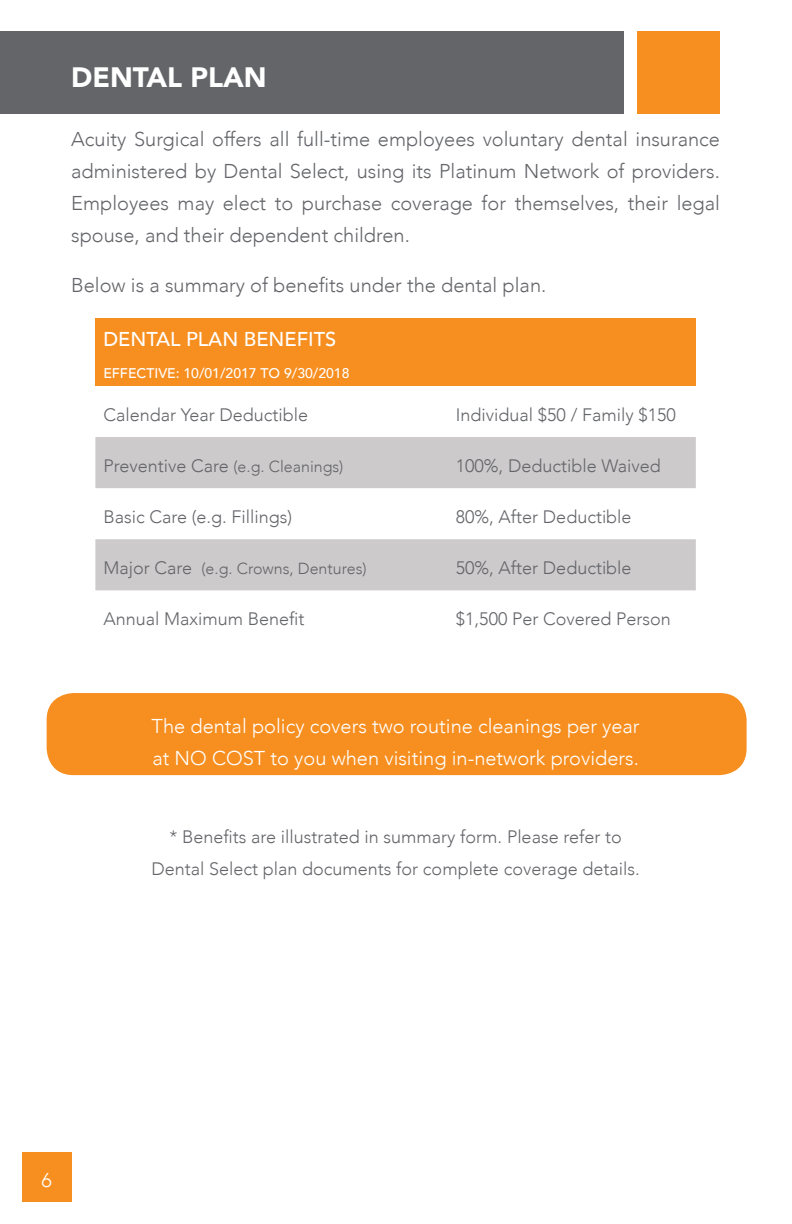
<style>
.page{position:relative;width:792px;height:1224px;background:#fff}
.page>*{position:absolute;margin:0;border:0;box-sizing:border-box;transform-origin:0 0}
.PAGE_TITLE{font:900 28px "Avenir";color:#fff}
.Body_copy_small{font:300 20px/32px "Avenir";color:#646569;text-align:justify}
.Body_copy_small-2{font:300 20px/32px "Avenir";color:#fff}
.Table_title{font:500 20px "Avenir";color:#fff}
.Body_copy_small-3{font:300 18px/32px "Avenir";color:#646569;text-align:center}
.Body_copy_small-4{font:300 16px "Avenir";color:#646569}
.Table_title-2{font:500 14px "Avenir";color:#fff}
.s1{font-size:18px}
</style>
<div class="page">
<div style="left:0;top:31px;width:623px;height:82px;background:#646569"></div>
<div style="left:638px;top:31px;width:82px;height:82px;background:#f78f20"></div>
<div style="left:22px;top:1153px;width:49px;height:49px;background:#f78f20"></div>
<div style="left:47px;top:693px;width:700px;height:82px;background:#f78f20;border-radius:27px"></div>
<div style="left:95px;top:318px;width:601px;height:68px;background:#f78f20"></div>
<svg style="left:95px;top:437px;width:601px;height:153px;fill:#cccacb"></svg>
<p class="PAGE_TITLE" style="left:71px;top:53px;width:197px">DENTAL PLAN</p>
<p class="Body_copy_small" style="left:71px;top:123px;width:650px">Acuity Surgical offers all full-time employees voluntary dental insurance administered by Dental Select, using its Platinum Network of providers.<br>Employees may elect to purchase coverage for themselves, their legal spouse, and their dependent children.</p>
<p class="Body_copy_small" style="left:71px;top:269px;width:477px">Below is a summary of benefits under the dental plan.</p>
<p class="Table_title" style="left:103px;top:322px;width:235px">DENTAL PLAN BENEFITS</p>
<p class="Table_title-2" style="left:103px;top:361px;width:248px">EFFECTIVE: 10/01/2017 TO 9/30/2018</p>
<p class="Body_copy_small-3" style="left:103px;top:398px;width:206px">Calendar Year Deductible</p>
<p class="Body_copy_small-3" style="left:456px;top:398px;width:221px">Individual $50 / Family $150</p>
<p class="Body_copy_small-4" style="left:103px;top:457px;width:242px"><span class="s1">Preventive Care</span> (e.g. Cleanings)</p>
<p class="Body_copy_small-3" style="left:456px;top:449px;width:206px">100%, Deductible Waived</p>
<p class="Body_copy_small-3" style="left:103px;top:501px;width:190px">Basic Care (e.g. Fillings)</p>
<p class="Body_copy_small-3" style="left:456px;top:501px;width:177px">80%, After Deductible</p>
<p class="Body_copy_small-4" style="left:103px;top:559px;width:265px"><span class="s1">Major Care</span> (e.g. Crowns, Dentures)</p>
<p class="Body_copy_small-3" style="left:456px;top:552px;width:177px">50%, After Deductible</p>
<p class="Body_copy_small-3" style="left:103px;top:603px;width:203px">Annual Maximum Benefit</p>
<p class="Body_copy_small-3" style="left:456px;top:603px;width:216px">$1,500 Per Covered Person</p>
<p class="Body_copy_small-2" style="left:152px;top:711px;width:490px">The dental policy covers two routine cleanings per year at NO COST to you when visiting in-network providers.</p>
<p class="Body_copy_small-3" style="left:152px;top:821px;width:490px">* Benefits are illustrated in summary form. Please refer to<br>Dental Select plan documents for complete coverage details.</p>
<p class="Body_copy_small-2" style="left:41px;top:1165px;width:12px">6</p>
</div>
